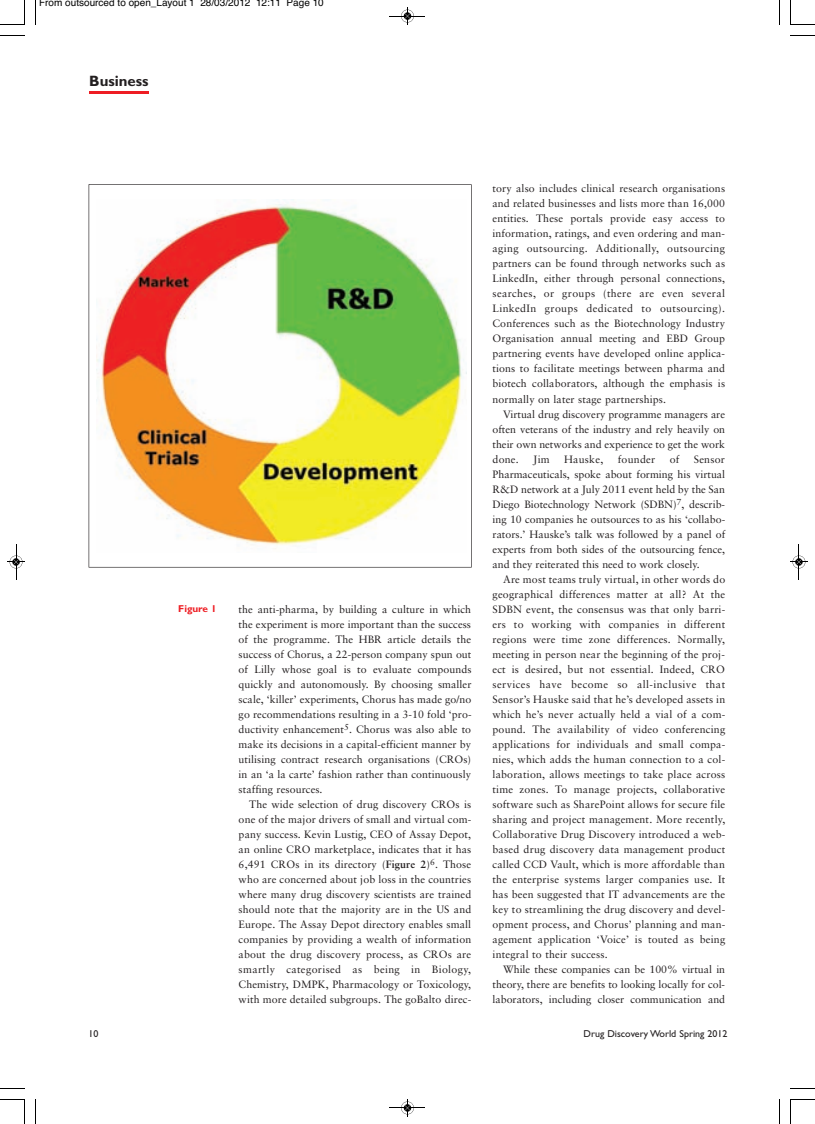
<style>
.page{position:relative;width:815px;height:1124px;background:#fff}
.page>*{position:absolute;margin:0;border:0;box-sizing:border-box;transform-origin:0 0}
.t1{font:700 15px "Gill Sans";color:#231f20}
.t2{font:10.62px/15px "Sabon";letter-spacing:.005em;color:#231f20;text-align:justify}
.t3{font:10px "Helvetica";color:#000}
.t4{font:10px "Gill Sans";color:#231f20}
.t5{font:700 10px "Gill Sans";color:#ee1d23}
.s1{font-weight:700}
</style>
<div class="page">
<hr style="left:89px;top:91px;width:60px;height:2px;background:#ee1d23">
<svg style="left:89px;top:184px;width:383px;height:383px"></svg>
<svg style="left:35px;top:0;width:1px;height:25px"></svg>
<svg style="left:0;top:35px;width:25px;height:1px"></svg>
<svg style="left:779px;top:0;width:1px;height:25px"></svg>
<svg style="left:790px;top:35px;width:25px;height:1px"></svg>
<svg style="left:35px;top:1099px;width:1px;height:24px"></svg>
<svg style="left:0;top:1088px;width:25px;height:1px"></svg>
<svg style="left:779px;top:1099px;width:1px;height:24px"></svg>
<svg style="left:790px;top:1088px;width:25px;height:1px"></svg>
<svg style="left:0;top:0;width:25px;height:25px"></svg>
<svg style="left:790px;top:0;width:25px;height:25px"></svg>
<svg style="left:0;top:1099px;width:25px;height:24px"></svg>
<svg style="left:790px;top:1099px;width:25px;height:24px"></svg>
<hr style="left:390px;top:16px;width:35px;height:1px;background:#000">
<svg style="left:401px;top:7px;width:13px;height:18px"></svg>
<hr style="left:390px;top:1107px;width:35px;height:1px;background:#000">
<svg style="left:401px;top:1099px;width:13px;height:17px"></svg>
<hr style="left:16px;top:544px;width:1px;height:35px;background:#000">
<svg style="left:7px;top:555px;width:18px;height:13px"></svg>
<hr style="left:799px;top:544px;width:1px;height:35px;background:#000">
<svg style="left:790px;top:555px;width:18px;height:13px"></svg>
<p class="t3" style="left:39px;top:-1px;width:286px">From outsourced to open_Layout 1 28/03/2012 12:11 Page 10</p>
<h1 class="t1" style="left:89px;top:75px;width:61px">Business</h1>
<p class="t5" style="left:178px;top:604px;width:40px">Figure 1</p>
<p class="t2" style="left:239px;top:602px;width:234px">the anti-pharma, by building a culture in which the experiment is more important than the success of the programme. The HBR article details the success of Chorus, a 22-person company spun out of Lilly whose goal is to evaluate compounds quickly and autonomously. By choosing smaller scale, ‘killer’ experiments, Chorus has made go/no go recommendations resulting in a 3-10 fold ‘pro&shy;ductivity enhancement<sup>5</sup>. Chorus was also able to make its decisions in a capital-efficient manner by utilising contract research organisations (CROs) in an ‘a la carte’ fashion rather than continuously staffing resources.</p>
<p class="t2" style="left:239px;top:797px;width:234px;text-indent:11px">The wide selection of drug discovery CROs is one of the major drivers of small and virtual com&shy;pany success. Kevin Lustig, CEO of Assay Depot, an online CRO marketplace, indicates that it has 6,491 CROs in its directory (<span class="s1">Figure 2</span>)<sup>6</sup>. Those who are concerned about job loss in the countries where many drug discovery scientists are trained should note that the majority are in the US and Europe. The Assay Depot directory enables small companies by providing a wealth of information about the drug discovery process, as CROs are smartly categorised as being in Biology, Chemistry, DMPK, Pharmacology or Toxicology, with more detailed subgroups. The goBalto direc-</p>
<p class="t2" style="left:493px;top:182px;width:234px">tory also includes clinical research organisations and related businesses and lists more than 16,000 entities. These portals provide easy access to information, ratings, and even ordering and man&shy;aging outsourcing. Additionally, outsourcing partners can be found through networks such as LinkedIn, either through personal connections, searches, or groups (there are even several LinkedIn groups dedicated to outsourcing).<br>Conferences such as the Biotechnology Industry Organisation annual meeting and EBD Group partnering events have developed online applica&shy;tions to facilitate meetings between pharma and biotech collaborators, although the emphasis is normally on later stage partnerships.</p>
<p class="t2" style="left:493px;top:407px;width:234px;text-indent:11px">Virtual drug discovery programme managers are often veterans of the industry and rely heavily on their own networks and experience to get the work done.</p>
<p class="t2" style="left:533px;top:452px;width:18px">Jim</p>
<p class="t2" style="left:564px;top:452px;width:41px">Hauske,</p>
<p class="t2" style="left:618px;top:452px;width:39px">founder</p>
<p class="t2" style="left:670px;top:452px;width:11px">of</p>
<p class="t2" style="left:493px;top:452px;width:234px;text-indent:201px">Sensor Pharmaceuticals, spoke about forming his virtual R&amp;D network at a July 2011 event held by the San Diego Biotechnology Network (SDBN)<sup>7</sup>, describ&shy;ing 10 companies he outsources to as his ‘collabo&shy;rators.’ Hauske’s talk was followed by a panel of experts from both sides of the outsourcing fence, and they reiterated this need to work closely.</p>
<p class="t2" style="left:493px;top:572px;width:234px;text-indent:11px">Are most teams truly virtual, in other words do geographical differences matter at all? At the SDBN event, the consensus was that only barri&shy;ers to working with companies in different regions were time zone differences. Normally, meeting in person near the beginning of the proj&shy;ect is desired, but not essential. Indeed, CRO services have become so all-inclusive that Sensor’s Hauske said that he’s developed assets in which he’s never actually held a vial of a com&shy;pound. The availability of video conferencing applications for individuals and small compa&shy;nies, which adds the human connection to a col&shy;laboration, allows meetings to take place across time zones. To manage projects, collaborative software such as SharePoint allows for secure file sharing and project management. More recently, Collaborative Drug Discovery introduced a web&shy;based drug discovery data management product called CCD Vault, which is more affordable than the enterprise systems larger companies use. It has been suggested that IT advancements are the key to streamlining the drug discovery and devel&shy;opment process, and Chorus’ planning and man&shy;agement application ‘Voice’ is touted as being integral to their success.</p>
<p class="t2" style="left:493px;top:962px;width:234px;text-indent:11px">While these companies can be 100% virtual in theory, there are benefits to looking locally for col&shy;laborators, including closer communication and</p>
<p class="t4" style="left:89px;top:1030px;width:11px">10</p>
<p class="t4" style="left:584px;top:1030px;width:145px">Drug Discovery World Spring 2012</p>
</div>
